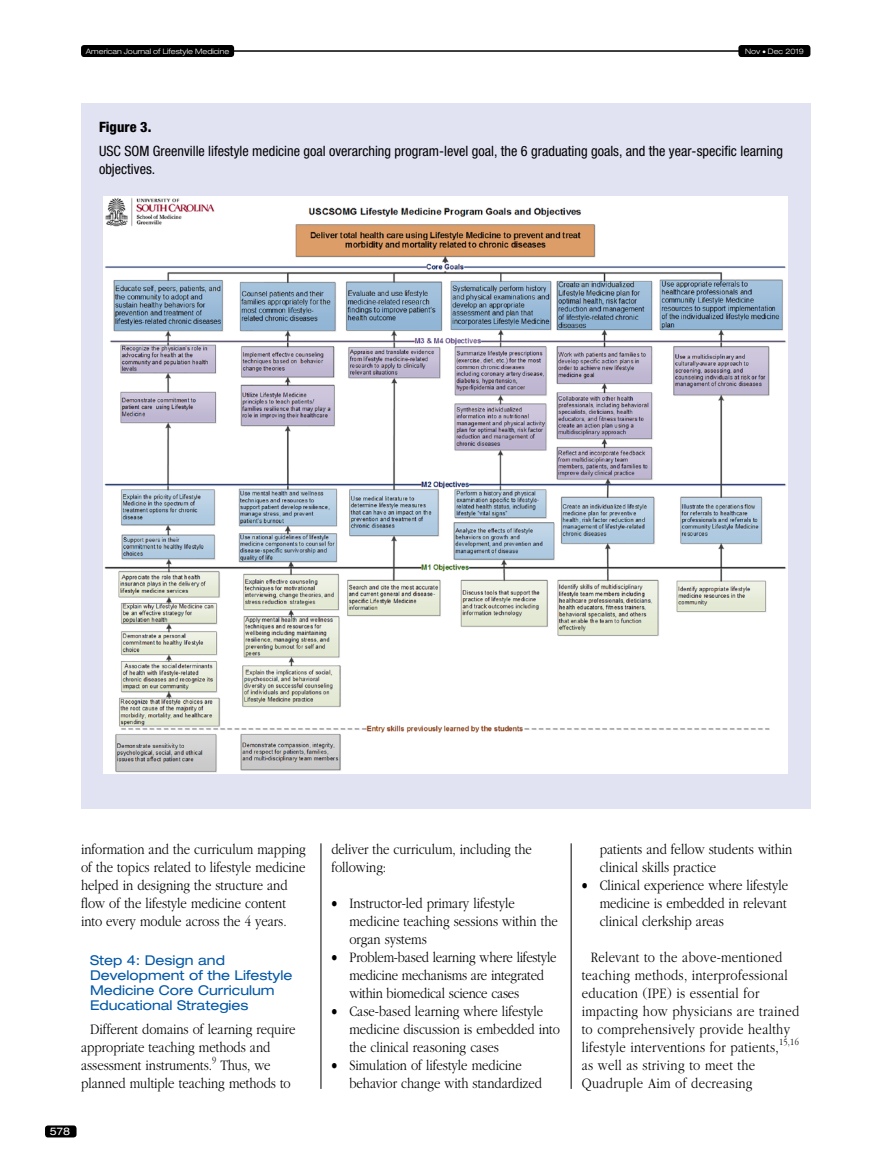
<style>
.page{position:relative;width:878px;height:1175px;background:#fff}
.page>*{position:absolute;margin:0;border:0;box-sizing:border-box;transform-origin:0 0}
.t1{font:300 15px/18px "ITC Garamond Std";color:#000;scale:.85 1}
.t2{font:300 15px/18px "ITC Garamond Std";letter-spacing:.025em;color:#000;scale:.85 1}
.t3{font:condensed 14.25px/18px "Helvetica Neue LT Std";color:#000}
.t4{font:800 condensed 14.25px "Helvetica Neue LT Std";color:#000}
.t5{font:expanded 13.5px/15px "Helvetica Neue LT Std";color:#0057a8}
.t6{font:expanded 10.5px "Helvetica Neue LT Std";color:#fff}
.t7{font:300 9.75px "ITC Garamond Std";color:#000;scale:.85 1}
.t8{font:300 expanded 7.5px "Helvetica Neue LT Std";color:#fff}
</style>
<div class="page">
<div style="left:45px;top:1125px;width:31px;height:12px;background:#000;border-radius:3px"></div>
<div style="left:81px;top:45px;width:153px;height:12px;background:#000;border-radius:3px"></div>
<hr style="left:232px;top:50px;width:516px;height:2px;background:#000">
<div style="left:738px;top:45px;width:72px;height:12px;background:#000;border-radius:3px"></div>
<hr style="left:570px;top:843px;width:1px;height:245px;background:#000">
<hr style="left:320px;top:843px;width:1px;height:245px;background:#000">
<div style="left:81px;top:104px;width:729px;height:705px;background:#e1e3f3"></div>
<img style="left:104px;top:196px;width:683px;height:577px">
<p class="t8" style="left:86px;top:47px;width:145px">American Journal of Lifestyle Medicine</p>
<p class="t8" style="left:745px;top:47px;width:60px">Nov • Dec 2019</p>
<p class="t4" style="left:99px;top:118px;width:54px">Figure 3.</p>
<p class="t3" style="left:99px;top:142px;width:685px">USC SOM Greenville lifestyle medicine goal overarching program-level goal, the 6 graduating goals, and the year-specific learning objectives.</p>
<p class="t1" style="left:81px;top:840px;width:266px">information and the curriculum mapping of the topics related to lifestyle medicine helped in designing the structure and flow of the lifestyle medicine content into every module across the 4 years.</p>
<p class="t5" style="left:90px;top:952px;width:204px">Step 4: Design and<br>Development of the Lifestyle<br>Medicine Core Curriculum<br>Educational Strategies</p>
<p class="t1" style="left:81px;top:1020px;width:254px;text-indent:9px">Different domains of learning require appropriate teaching methods and assessment instruments.</p>
<p class="t7" style="left:212px;top:1054px;width:6px">9</p>
<p class="t1" style="left:81px;top:1056px;width:248px;text-indent:139px">Thus, we planned multiple teaching methods to</p>
<p class="t6" style="left:50px;top:1125px;width:22px">578</p>
<p class="t1" style="left:331px;top:840px;width:237px">deliver the curriculum, including the following:</p>
<p class="t1" style="left:349px;top:894px;width:247px;text-indent:-18px">• Instructor-led primary lifestyle medicine teaching sessions within the organ systems</p>
<p class="t1" style="left:349px;top:948px;width:245px;text-indent:-18px">• Problem-based learning where lifestyle medicine mechanisms are integrated within biomedical science cases</p>
<p class="t1" style="left:349px;top:1002px;width:249px;text-indent:-18px">• Case-based learning where lifestyle medicine discussion is embedded into the clinical reasoning cases</p>
<p class="t1" style="left:349px;top:1056px;width:228px;text-indent:-18px">• Simulation of lifestyle medicine behavior change with standardized</p>
<p class="t1" style="left:599px;top:840px;width:228px">patients and fellow students within clinical skills practice</p>
<p class="t1" style="left:599px;top:876px;width:223px;text-align:justify;text-indent:-18px">• Clinical experience where lifestyle medicine is embedded in relevant clinical clerkship areas</p>
<p class="t2" style="left:581px;top:948px;width:257px;text-indent:9px">Relevant to the above-mentioned teaching methods, interprofessional education (IPE) is essential for impacting how physicians are trained to comprehensively provide healthy lifestyle interventions for patients,<sup>15,16 </sup>as well as striving to meet the Quadruple Aim of decreasing</p>
</div>
